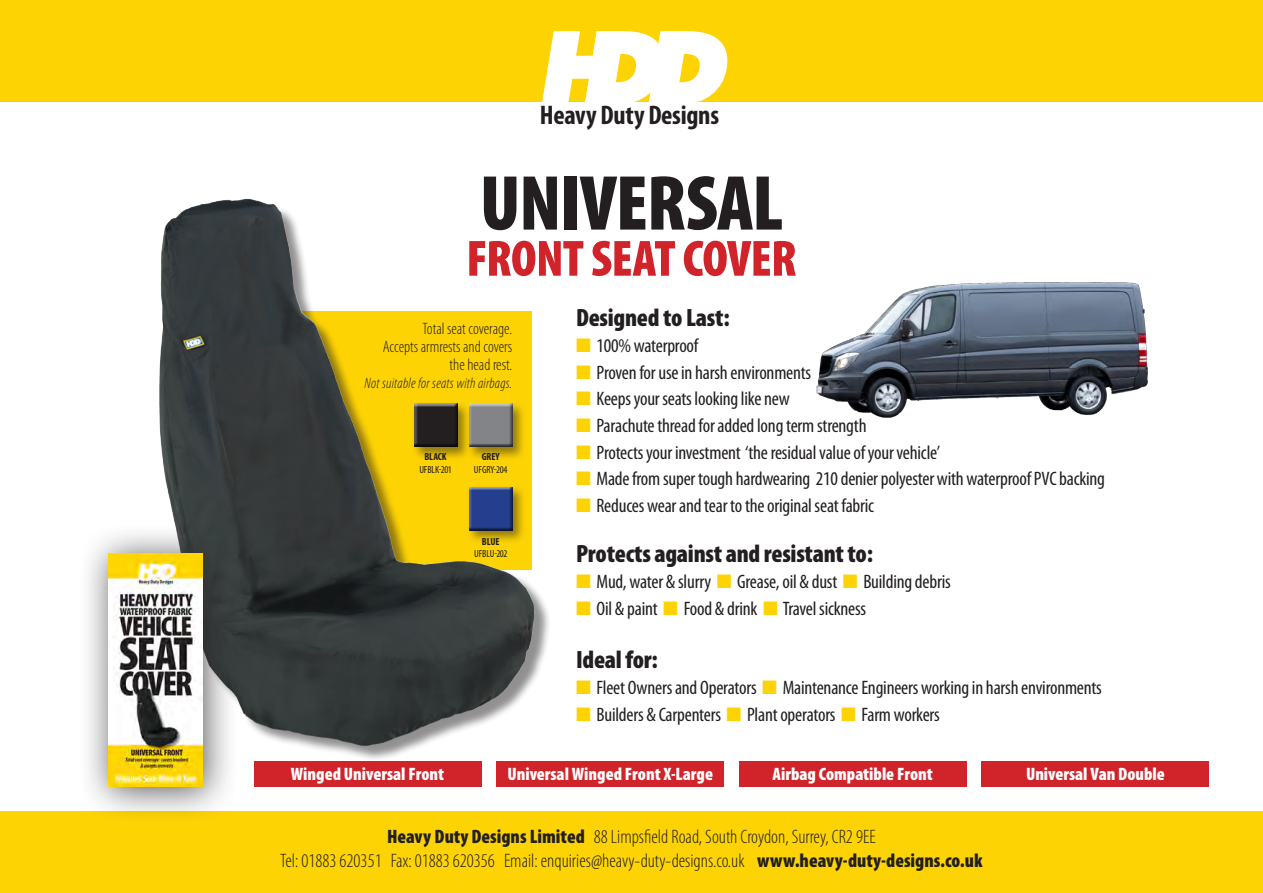
<style>
.page{position:relative;width:1263px;height:893px;background:#fff}
.page>*{position:absolute;margin:0;border:0;box-sizing:border-box;transform-origin:0 0}
.t1{font:900 condensed 78.6px "Myriad Pro";letter-spacing:-.015em;color:#231f20}
.t2{font:900 condensed 51.3px "Myriad Pro";letter-spacing:-.015em;color:#d1232a}
.t3{font:700 condensed 27px "Myriad Pro";letter-spacing:-.01em;color:#231f20}
.t4{font:900 condensed 25.05px "Myriad Pro";letter-spacing:-.01em;color:#231f20}
.t5{font:condensed 19.5px "Myriad Pro";letter-spacing:-.01em;color:#231f20}
.t6{font:300 condensed 19.5px "Myriad Pro";color:#231f20}
.t7{font:900 condensed 18px "Myriad Pro";color:#fff}
.t8{font:300 condensed 16.5px "Myriad Pro";color:#231f20}
.t9{font:italic 300 condensed 15px "Myriad Pro";letter-spacing:.01em;color:#231f20}
.t10{font:condensed 10.35px "Myriad Pro";letter-spacing:-.015em;color:#231f20}
.t11{font:700 condensed 10.35px "Myriad Pro";letter-spacing:-.01em;color:#231f20}
.s1{color:#fed304}
.s2{font-weight:900}
</style>
<div class="page">
<div style="left:0;top:0;width:1263px;height:102px;background:#fed304"></div>
<div style="left:0;top:811px;width:1263px;height:82px;background:#fed304"></div>
<svg style="left:542px;top:31px;width:186px;height:71px"></svg>
<img style="left:159px;top:198px;width:420px;height:589px">
<div style="left:78px;top:522px;width:161px;height:301px;background:#231f20;opacity:.76"></div>
<img style="left:108px;top:553px;width:95px;height:234px">
<img style="left:816px;top:282px;width:332px;height:136px">
<div style="left:739px;top:762px;width:227px;height:25px;background:#d1232a"></div>
<div style="left:982px;top:762px;width:227px;height:25px;background:#d1232a"></div>
<div style="left:497px;top:762px;width:227px;height:25px;background:#d1232a"></div>
<div style="left:254px;top:762px;width:227px;height:25px;background:#d1232a"></div>
<p class="t3" style="left:540px;top:100px;width:181px">Heavy Duty Designs</p>
<p class="t1" style="left:480px;top:160px;width:305px">UNIVERSAL</p>
<p class="t2" style="left:466px;top:230px;width:332px">FRONT SEAT COVER</p>
<p class="t4" style="left:576px;top:304px;width:155px">Designed to Last:</p>
<p class="t5" style="left:576px;top:335px;width:124px"><span class="s1">■</span> 100% waterproof</p>
<p class="t5" style="left:576px;top:362px;width:237px"><span class="s1">■</span> Proven for use in harsh environments</p>
<p class="t5" style="left:576px;top:388px;width:215px"><span class="s1">■</span> Keeps your seats looking like new</p>
<p class="t5" style="left:576px;top:415px;width:292px"><span class="s1">■</span> Parachute thread for added long term strength</p>
<p class="t5" style="left:576px;top:441px;width:366px"><span class="s1">■</span> Protects your investment ‘the residual value of your vehicle’</p>
<p class="t5" style="left:576px;top:468px;width:530px"><span class="s1">■</span> Made from super tough hardwearing 210 denier polyester with waterproof PVC backing</p>
<p class="t5" style="left:576px;top:494px;width:299px"><span class="s1">■</span> Reduces wear and tear to the original seat fabric</p>
<p class="t4" style="left:576px;top:539px;width:298px">Protects against and resistant to:</p>
<p class="t5" style="left:576px;top:571px;width:376px"><span class="s1">■</span> Mud, water &amp; slurry <span class="s1">■</span> Grease, oil &amp; dust <span class="s1">■</span> Building debris</p>
<p class="t5" style="left:576px;top:598px;width:292px"><span class="s1">■</span> Oil &amp; paint <span class="s1">■</span> Food &amp; drink <span class="s1">■</span> Travel sickness</p>
<p class="t4" style="left:576px;top:645px;width:83px">Ideal for:</p>
<p class="t5" style="left:576px;top:677px;width:527px"><span class="s1">■</span> Fleet Owners and Operators <span class="s1">■</span> Maintenance Engineers working in harsh environments</p>
<p class="t5" style="left:576px;top:704px;width:365px"><span class="s1">■</span> Builders &amp; Carpenters <span class="s1">■</span> Plant operators <span class="s1">■</span> Farm workers</p>
<p class="t8" style="left:423px;top:319px;width:91px">Total seat coverage.</p>
<p class="t8" style="left:383px;top:337px;width:131px">Accepts armrests and covers</p>
<p class="t8" style="left:450px;top:355px;width:64px">the head rest.</p>
<p class="t9" style="left:365px;top:375px;width:149px">Not suitable for seats with airbags.</p>
<p class="t11" style="left:424px;top:451px;width:24px">BLACK</p>
<p class="t10" style="left:419px;top:464px;width:34px">UFBLK-201</p>
<p class="t11" style="left:482px;top:451px;width:19px">GREY</p>
<p class="t10" style="left:474px;top:464px;width:35px">UFGRY-204</p>
<p class="t11" style="left:482px;top:536px;width:19px">BLUE</p>
<p class="t10" style="left:474px;top:548px;width:35px">UFBLU-202</p>
<p class="t7" style="left:291px;top:764px;width:155px">Winged Universal Front</p>
<p class="t7" style="left:507px;top:764px;width:207px">Universal Winged Front X-Large</p>
<p class="t7" style="left:773px;top:764px;width:162px">Airbag Compatible Front</p>
<p class="t7" style="left:1026px;top:764px;width:140px">Universal Van Double</p>
<p class="t6" style="left:387px;top:826px;width:490px"><span class="s2">Heavy Duty Designs Limited</span> 88 Limpsfield Road, South Croydon, Surrey, CR2 9EE</p>
<p class="t6" style="left:280px;top:850px;width:704px">Tel: 01883 620351 Fax: 01883 620356 Email: enquiries@heavy-duty-designs.co.uk <span class="s2">www.heavy-duty-designs.co.uk</span></p>
</div>
